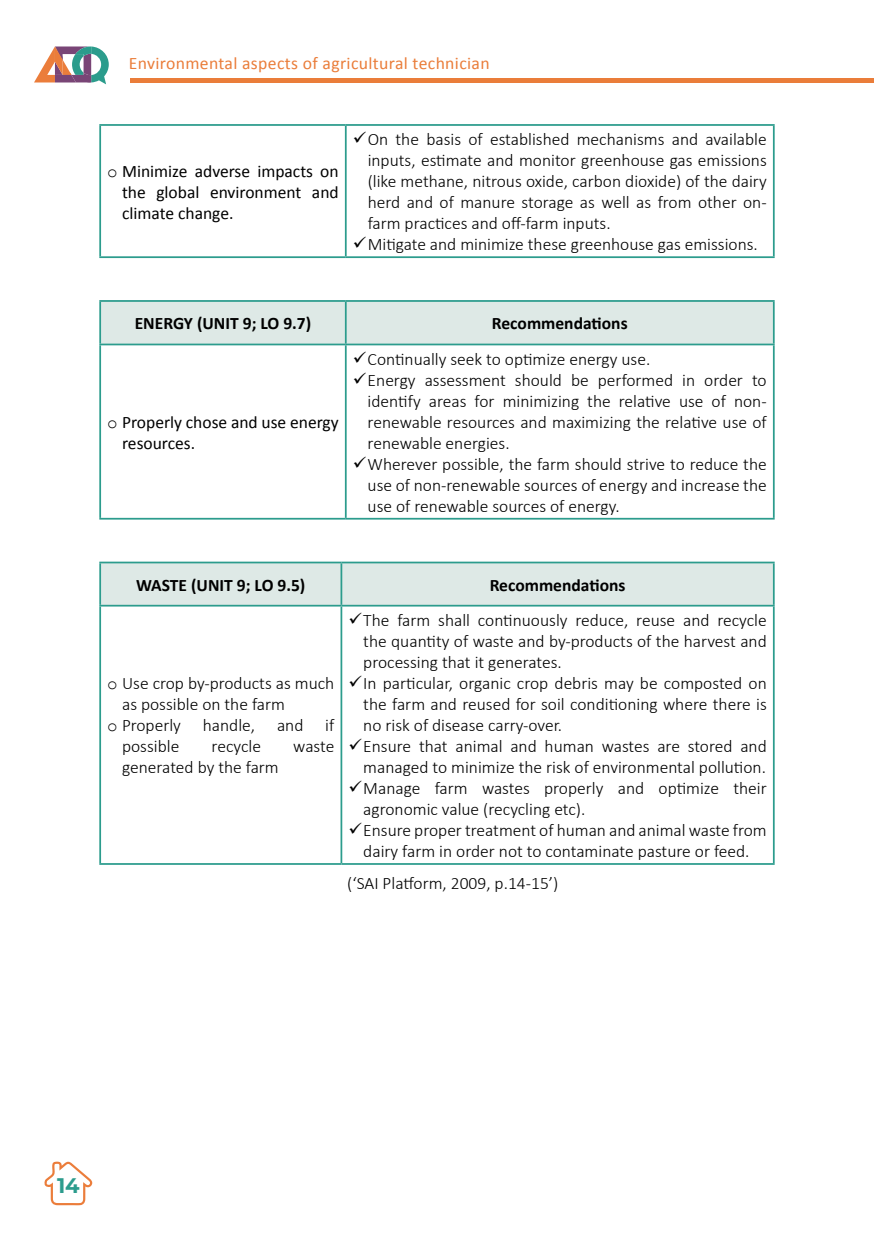
<style>
.page{position:relative;width:874px;height:1241px;background:#fff}
.page>*{position:absolute;margin:0;border:0;box-sizing:border-box;transform-origin:0 0}
.t1{font:700 21px "Montserrat";color:#2c9c8d}
.t2{font:300 17.5px/21px "Calibri";color:#000;text-align:justify}
.t3{font:17.5px/21px "Calibri";color:#000;text-align:justify}
.t4{font:700 17.5px "Calibri";color:#000}
.t5{font:17.5px "Calibri";letter-spacing:.02em;color:#ea7d3a}
.s1{font-family:"Courier New"}
.s2{font-family:"Courier New";font-weight:400}
</style>
<div class="page">
<hr style="left:130px;top:78px;width:743px;height:4px;background:#ea7d3a">
<svg style="left:34px;top:46px;width:75px;height:38px"></svg>
<svg style="left:44px;top:1161px;width:48px;height:43px"></svg>
<hr style="left:99px;top:124px;width:246px;height:2px;background:#2c9c8d">
<hr style="left:99px;top:126px;width:2px;height:130px;background:#2c9c8d">
<hr style="left:345px;top:124px;width:429px;height:2px;background:#2c9c8d">
<hr style="left:345px;top:126px;width:1px;height:130px;background:#2c9c8d">
<hr style="left:772px;top:126px;width:2px;height:130px;background:#2c9c8d">
<hr style="left:99px;top:256px;width:246px;height:2px;background:#2c9c8d">
<hr style="left:345px;top:256px;width:429px;height:2px;background:#2c9c8d">
<div style="left:101px;top:302px;width:671px;height:41px;background:#dee9e6"></div>
<hr style="left:99px;top:300px;width:246px;height:2px;background:#2c9c8d">
<hr style="left:99px;top:302px;width:2px;height:41px;background:#2c9c8d">
<hr style="left:345px;top:300px;width:429px;height:2px;background:#2c9c8d">
<hr style="left:345px;top:302px;width:1px;height:41px;background:#2c9c8d">
<hr style="left:772px;top:302px;width:2px;height:41px;background:#2c9c8d">
<hr style="left:99px;top:343px;width:246px;height:2px;background:#2c9c8d">
<hr style="left:99px;top:345px;width:2px;height:173px;background:#2c9c8d">
<hr style="left:345px;top:343px;width:429px;height:2px;background:#2c9c8d">
<hr style="left:345px;top:345px;width:1px;height:173px;background:#2c9c8d">
<hr style="left:772px;top:345px;width:2px;height:173px;background:#2c9c8d">
<hr style="left:99px;top:518px;width:246px;height:1px;background:#2c9c8d">
<hr style="left:345px;top:518px;width:429px;height:1px;background:#2c9c8d">
<div style="left:101px;top:563px;width:671px;height:41px;background:#dee9e6"></div>
<hr style="left:99px;top:561px;width:242px;height:2px;background:#2c9c8d">
<hr style="left:99px;top:563px;width:2px;height:41px;background:#2c9c8d">
<hr style="left:341px;top:561px;width:433px;height:2px;background:#2c9c8d">
<hr style="left:340px;top:563px;width:2px;height:41px;background:#2c9c8d">
<hr style="left:772px;top:563px;width:2px;height:41px;background:#2c9c8d">
<hr style="left:99px;top:604px;width:242px;height:2px;background:#2c9c8d">
<hr style="left:99px;top:606px;width:2px;height:257px;background:#2c9c8d">
<hr style="left:341px;top:604px;width:433px;height:2px;background:#2c9c8d">
<hr style="left:340px;top:606px;width:2px;height:257px;background:#2c9c8d">
<hr style="left:772px;top:606px;width:2px;height:257px;background:#2c9c8d">
<hr style="left:99px;top:863px;width:242px;height:1px;background:#2c9c8d">
<hr style="left:341px;top:863px;width:433px;height:1px;background:#2c9c8d">
<p class="t5" style="left:129px;top:53px;width:362px">Environmental aspects of agricultural technician</p>
<p class="t3" style="left:122px;top:160px;width:218px;text-indent:-15px"><span class="s1">o</span> Minimize adverse impacts on the global environment and climate change.</p>
<p class="t2" style="left:367px;top:129px;width:400px;text-indent:-15px">✓On the basis of established mechanisms and available inputs, estimate and monitor greenhouse gas emissions (like methane, nitrous oxide, carbon dioxide) of the dairy herd and of manure storage as well as from other on&shy;farm practices and off-farm inputs.</p>
<p class="t2" style="left:352px;top:234px;width:406px">✓Mitigate and minimize these greenhouse gas emissions.</p>
<p class="t4" style="left:135px;top:312px;width:178px">ENERGY (UNIT 9; LO 9.7)</p>
<p class="t4" style="left:491px;top:312px;width:137px">Recommendations</p>
<p class="t3" style="left:122px;top:411px;width:218px;text-indent:-15px"><span class="s1">o</span> Properly chose and use energy resources.</p>
<p class="t2" style="left:352px;top:348px;width:299px">✓Continually seek to optimize energy use.</p>
<p class="t2" style="left:367px;top:369px;width:400px;text-indent:-15px">✓Energy assessment should be performed in order to identify areas for minimizing the relative use of non&shy;renewable resources and maximizing the relative use of renewable energies.</p>
<p class="t2" style="left:367px;top:453px;width:400px;text-indent:-15px">✓Wherever possible, the farm should strive to reduce the use of non-renewable sources of energy and increase the use of renewable sources of energy.</p>
<p class="t4" style="left:136px;top:573px;width:170px">WASTE (UNIT 9; LO 9.5)</p>
<p class="t4" style="left:489px;top:573px;width:137px">Recommendations</p>
<p class="t2" style="left:107px;top:672px;width:228px"><span class="s2">o</span> Use crop by-products as much</p>
<p class="t2" style="left:122px;top:693px;width:164px">as possible on the farm</p>
<p class="t2" style="left:107px;top:714px;width:228px"><span class="s2">o</span> Properly handle, and if</p>
<p class="t2" style="left:122px;top:735px;width:59px">possible</p>
<p class="t2" style="left:211px;top:735px;width:51px">recycle</p>
<p class="t2" style="left:293px;top:735px;width:43px">waste</p>
<p class="t2" style="left:122px;top:756px;width:158px">generated by the farm</p>
<p class="t2" style="left:363px;top:609px;width:405px;text-indent:-15px">✓The farm shall continuously reduce, reuse and recycle the quantity of waste and by-products of the harvest and processing that it generates.</p>
<p class="t2" style="left:363px;top:672px;width:405px;text-indent:-15px">✓In particular, organic crop debris may be composted on the farm and reused for soil conditioning where there is no risk of disease carry-over.</p>
<p class="t2" style="left:348px;top:735px;width:419px;text-align:right">✓Ensure that animal and human wastes are stored and managed to minimize the risk of environmental pollution.</p>
<p class="t2" style="left:363px;top:777px;width:405px;text-indent:-15px">✓Manage farm wastes properly and optimize their agronomic value (recycling etc).</p>
<p class="t2" style="left:348px;top:819px;width:419px;text-align:center">✓Ensure proper treatment of human and animal waste from dairy farm in order not to contaminate pasture or feed.</p>
<p class="t2" style="left:347px;top:872px;width:213px">(‘SAI Platform, 2009, p.14-15’)</p>
<p class="t1" style="left:57px;top:1169px;width:24px">14</p>
</div>
